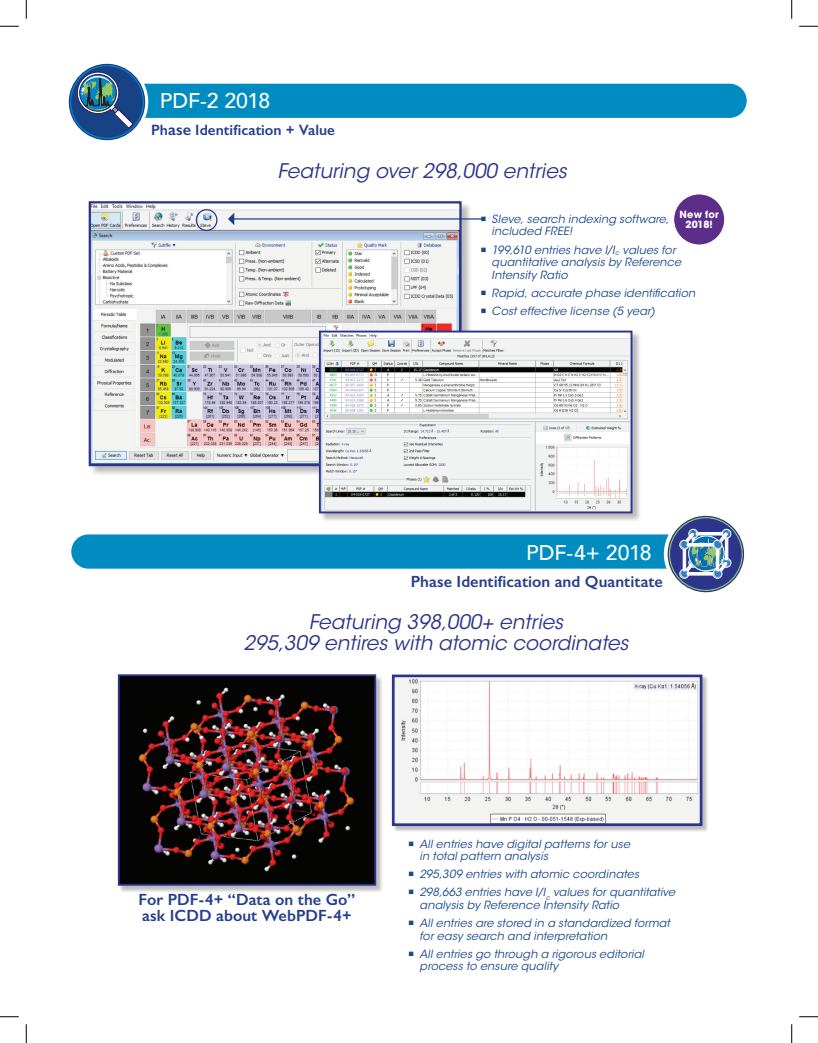
<style>
.page{position:relative;width:818px;height:1043px;background:#fff}
.page>*{position:absolute;margin:0;border:0;box-sizing:border-box;transform-origin:0 0}
.t1{font:500 21.25px "Avenir";letter-spacing:-.005em;color:#fff}
.t2{font:italic 20px/21.2px "ITC Avant Garde Std";color:#2c348b;text-align:center}
.t3{font:600 16.25px/16.2px "Gill Sans";letter-spacing:.005em;color:#253f8e}
.t4{font:600 15px "Gill Sans";color:#253f8e}
.t5{font:italic 11.25px/12.5px "ITC Avant Garde Std";letter-spacing:.01em;color:#18478c}
.t6{font:700 9.88px/10.8px "ITC Avant Garde Std";letter-spacing:.015em;color:#fff;text-align:center}
.s1{font-size:16.25px}
</style>
<div class="page">
<div style="left:90px;top:202px;width:382px;height:275px;background:#231f20;opacity:.3"></div>
<img style="left:92px;top:204px;width:366px;height:259px">
<div style="left:89px;top:201px;width:372px;height:265px;border:2px solid #2c348b"></div>
<div style="left:319px;top:331px;width:322px;height:191px;background:#231f20;opacity:.3"></div>
<img style="left:322px;top:333px;width:307px;height:177px">
<div style="left:319px;top:330px;width:313px;height:183px;border:2px solid #2c348b"></div>
<div style="left:71px;top:534px;width:675px;height:34px;background:#008cc0;border-radius:17px"></div>
<svg style="left:663px;top:512px;width:84px;height:83px"></svg>
<svg style="left:668px;top:516px;width:75px;height:75px"></svg>
<div style="left:667px;top:516px;width:77px;height:76px;border:1px solid #2c348b;border-radius:50%"></div>
<div style="left:670px;top:518px;width:71px;height:72px;background:#2c348b;border-radius:50%"></div>
<div style="left:688px;top:529px;width:9px;height:9px;background:#777cb4;border-radius:50%"></div>
<div style="left:688px;top:529px;width:10px;height:9px;border:1px solid #fff;border-radius:50%"></div>
<div style="left:721px;top:529px;width:10px;height:9px;border:1px solid #fff;border-radius:50%"></div>
<div style="left:722px;top:558px;width:9px;height:9px;background:#e8ecf4;border-radius:50%"></div>
<div style="left:721px;top:558px;width:10px;height:9px;border:1px solid #fff;border-radius:50%"></div>
<div style="left:679px;top:540px;width:9px;height:9px;border:1px solid #fff;border-radius:50%"></div>
<div style="left:679px;top:569px;width:9px;height:9px;border:1px solid #fff;border-radius:50%"></div>
<div style="left:712px;top:569px;width:10px;height:9px;border:1px solid #fff;border-radius:50%"></div>
<svg style="left:680px;top:530px;width:50px;height:47px"></svg>
<div style="left:71px;top:84px;width:675px;height:34px;background:#008cc0;border-radius:17px"></div>
<svg style="left:65px;top:60px;width:83px;height:84px"></svg>
<svg style="left:69px;top:64px;width:75px;height:76px"></svg>
<div style="left:69px;top:64px;width:76px;height:76px;border:1px solid #174386;border-radius:50%"></div>
<div style="left:71px;top:66px;width:72px;height:72px;background:#174386;border-radius:50%"></div>
<svg style="left:77px;top:72px;width:56px;height:56px"></svg>
<div style="left:673px;top:194px;width:51px;height:51px;background:#5c2e89;border-radius:50%"></div>
<div style="left:672px;top:193px;width:53px;height:53px;border:1px solid #fff;border-radius:50%"></div>
<div style="left:119px;top:675px;width:264px;height:218px;background:#231f20;opacity:.3"></div>
<img style="left:121px;top:677px;width:252px;height:205px">
<div style="left:118px;top:674px;width:258px;height:211px;border:2px solid #2c348b"></div>
<div style="left:392px;top:675px;width:317px;height:157px;background:#231f20;opacity:.3"></div>
<img style="left:396px;top:678px;width:302px;height:144px">
<div style="left:392px;top:674px;width:310px;height:152px;border:3px solid #2c348b"></div>
<div style="left:196px;top:209px;width:21px;height:22px;border:1px solid #2c348b;border-radius:50%"></div>
<hr style="left:231px;top:218px;width:252px;height:1px;background:#174386">
<svg style="left:228px;top:213px;width:6px;height:12px"></svg>
<svg style="left:0;top:25px;width:19px;height:2px"></svg>
<svg style="left:799px;top:25px;width:19px;height:2px"></svg>
<svg style="left:0;top:1016px;width:19px;height:1px"></svg>
<svg style="left:799px;top:1016px;width:19px;height:1px"></svg>
<svg style="left:25px;top:0;width:2px;height:19px"></svg>
<svg style="left:25px;top:1024px;width:2px;height:18px"></svg>
<svg style="left:791px;top:0;width:1px;height:19px"></svg>
<svg style="left:791px;top:1024px;width:1px;height:18px"></svg>
<h1 class="t1" style="left:160px;top:82px;width:112px">PDF-2 2018</h1>
<h3 class="t4" style="left:151px;top:121px;width:185px">Ph<span class="s1">ase</span> Identification + Value</h3>
<h2 class="t2" style="left:277px;top:160px;width:291px">Featuring over 298,000 entries</h2>
<p class="t5" style="left:491px;top:213px;width:179px;text-indent:-11px">○ SIeve, search indexing software, included FREE!</p>
<p class="t5" style="left:491px;top:243px;width:191px;text-indent:-11px">○ 199,610 entries have I/I<sub>c</sub> values for quantitative analysis by Reference<br>Intensity Ratio</p>
<p class="t5" style="left:480px;top:287px;width:216px">○ Rapid, accurate phase identification</p>
<p class="t5" style="left:480px;top:305px;width:176px">○ Cost effective license (5 year)</p>
<p class="t6" style="left:679px;top:209px;width:41px">New for<br>2018!</p>
<h1 class="t1" style="left:526px;top:534px;width:127px">PDF-4+ 2018</h1>
<h3 class="t3" style="left:411px;top:573px;width:254px">Phase Identification and Quantitate</h3>
<h2 class="t2" style="left:243px;top:611px;width:386px">Featuring 398,000+ entries<br>295,309 entires with atomic coordinates</h2>
<h3 class="t3" style="left:138px;top:891px;width:218px">For PDF-4+ “Data on the Go” ask ICDD about WebPDF-4+</h3>
<p class="t5" style="left:419px;top:837px;width:212px;text-indent:-11px">○ All entries have digital patterns for use in total pattern analysis</p>
<p class="t5" style="left:408px;top:868px;width:232px">○ 295,309 entries with atomic coordinates</p>
<p class="t5" style="left:419px;top:886px;width:257px;text-indent:-11px">○ 298,663 entries have I/I<sub>c</sub> values for quantitative analysis by Reference Intensity Ratio</p>
<p class="t5" style="left:419px;top:917px;width:252px;text-indent:-11px">○ All entries are stored in a standardized format for easy search and interpretation</p>
<p class="t5" style="left:419px;top:947px;width:226px;text-indent:-11px">○ All entries go through a rigorous editorial process to ensure quality</p>
</div>
